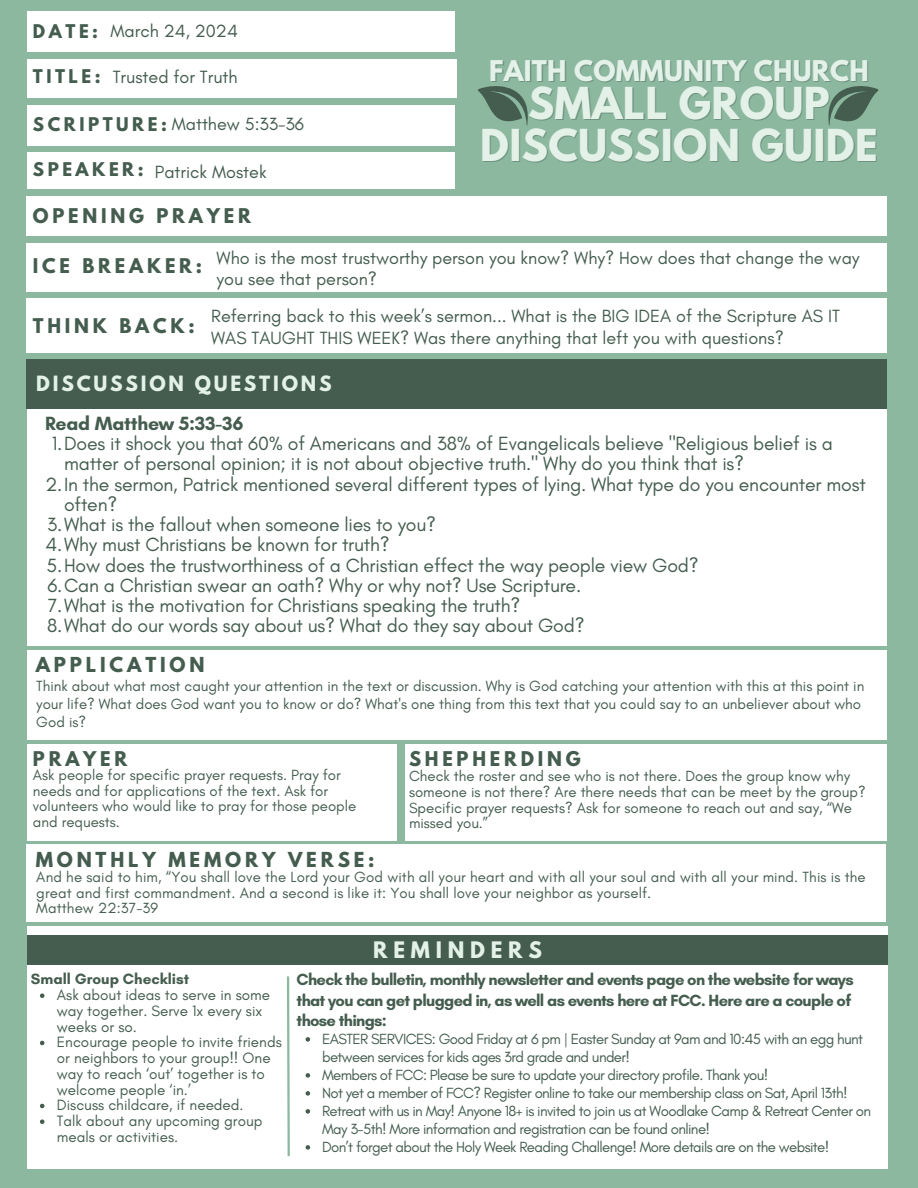
<style>
.page{position:relative;width:918px;height:1188px;background:#8cb89f}
.page>*{position:absolute;margin:0;border:0;box-sizing:border-box;transform-origin:0 0}
.t1{font:700 39px "League Spartan";letter-spacing:.01em;color:#e3f1e9}
.t2{font:700 25.35px "League Spartan";letter-spacing:.01em;color:#e3f1e9}
.t3{font:700 20.1px "League Spartan";letter-spacing:.285em;color:#e3f1e9}
.t4{font:19.5px/20.2px "Glacial Indifference";letter-spacing:-.01em;color:#445d4f}
.t5{font:700 19.5px "Glacial Indifference";letter-spacing:-.01em;color:#445d4f}
.t6{font:700 18.6px "League Spartan";letter-spacing:.15em;color:#e3f1e9}
.t7{font:700 18.3px "League Spartan";letter-spacing:.21em;color:#445d4f}
.t8{font:18px/21.3px "Glacial Indifference";color:#445d4f}
.t9{font:700 18px "League Spartan";letter-spacing:.21em;color:#445d4f}
.t10{font:700 16.8px "League Spartan";letter-spacing:.21em;color:#445d4f}
.t11{font:700 16.5px/20.2px "Glacial Indifference";letter-spacing:-.04em;color:#445d4f}
.t12{font:15.3px/15.8px "Glacial Indifference";color:#445d4f}
.t13{font:700 15.3px "Glacial Indifference";color:#445d4f}
.t14{font:15px/15.8px "Glacial Indifference";color:#445d4f}
.t15{font:15px/18px "Glacial Indifference";letter-spacing:-.04em;color:#445d4f}
</style>
<div class="page">
<div style="left:27px;top:243px;width:860px;height:48px;background:#fff"></div>
<div style="left:27px;top:360px;width:859px;height:285px;background:#fff"></div>
<div style="left:27px;top:360px;width:860px;height:49px;background:#445d4f"></div>
<div style="left:27px;top:299px;width:860px;height:54px;background:#fff"></div>
<div style="left:27px;top:650px;width:860px;height:90px;background:#fff"></div>
<div style="left:27px;top:744px;width:370px;height:96px;background:#fff"></div>
<div style="left:405px;top:744px;width:482px;height:96px;background:#fff"></div>
<div style="left:27px;top:926px;width:861px;height:243px;background:#fff"></div>
<div style="left:27px;top:935px;width:860px;height:30px;background:#445d4f"></div>
<div style="left:27px;top:11px;width:428px;height:41px;background:#fff"></div>
<div style="left:27px;top:59px;width:429px;height:39px;background:#fff"></div>
<div style="left:27px;top:105px;width:428px;height:40px;background:#fff"></div>
<div style="left:27px;top:153px;width:428px;height:36px;background:#fff"></div>
<div style="left:27px;top:196px;width:860px;height:40px;background:#fff"></div>
<svg style="left:40px;top:993px;width:4px;height:5px"></svg>
<svg style="left:40px;top:1041px;width:4px;height:4px"></svg>
<svg style="left:40px;top:1104px;width:4px;height:4px"></svg>
<svg style="left:40px;top:1119px;width:4px;height:5px"></svg>
<svg style="left:306px;top:1037px;width:4px;height:5px"></svg>
<svg style="left:306px;top:1073px;width:4px;height:5px"></svg>
<svg style="left:306px;top:1091px;width:4px;height:5px"></svg>
<svg style="left:306px;top:1109px;width:4px;height:5px"></svg>
<svg style="left:306px;top:1145px;width:4px;height:5px"></svg>
<svg style="left:828px;top:86px;width:50px;height:40px"></svg>
<svg style="left:478px;top:86px;width:50px;height:40px"></svg>
<svg style="left:287px;top:976px;width:3px;height:181px"></svg>
<div style="left:27px;top:845px;width:859px;height:77px;background:#fff"></div>
<p class="t8" style="left:110px;top:20px;width:129px">March 24, 2024</p>
<p class="t8" style="left:113px;top:66px;width:127px">Trusted for Truth</p>
<p class="t8" style="left:172px;top:113px;width:134px">Matthew 5:33-36</p>
<p class="t8" style="left:155px;top:161px;width:113px">Patrick Mostek</p>
<p class="t9" style="left:33px;top:207px;width:220px">OPENING PRAYER</p>
<h2 class="t10" style="left:33px;top:23px;width:67px">DATE:</h2>
<p class="t10" style="left:33px;top:68px;width:69px">TITLE:</p>
<p class="t10" style="left:33px;top:116px;width:135px">SCRIPTURE:</p>
<h2 class="t10" style="left:33px;top:161px;width:112px">SPEAKER:</h2>
<h6 class="t2" style="left:489px;top:58px;width:381px">FAITH COMMUNITY CHURCH</h6>
<p class="t1" style="left:528px;top:84px;width:303px">SMALL GROUP</p>
<p class="t1" style="left:480px;top:126px;width:399px">DISCUSSION GUIDE</p>
<p class="t9" style="left:33px;top:256px;width:171px">ICE BREAKER:</p>
<p class="t8" style="left:217px;top:247px;width:644px">Who is the most trustworthy person you know? Why? How does that change the way you see that person?</p>
<p class="t9" style="left:33px;top:317px;width:163px">THINK BACK:</p>
<h5 class="t8" style="left:211px;top:306px;width:630px">Referring back to this week’s sermon... What is the BIG IDEA of the Scripture AS IT<br>WAS TAUGHT THIS WEEK? Was there anything that left you with questions?</h5>
<h5 class="t6" style="left:36px;top:374px;width:297px">DISCUSSION QUESTIONS</h5>
<h5 class="t5" style="left:45px;top:411px;width:200px">Read Matthew 5:33-36</h5>
<p class="t4" style="left:64px;top:433px;width:770px;text-indent:-12px">1.Does it shock you that 60% of Americans and 38% of Evangelicals believe "Religious belief is a matter of personal opinion; it is not about objective truth." Why do you think that is?</p>
<h5 class="t4" style="left:64px;top:474px;width:803px;text-indent:-19px">2.In the sermon, Patrick mentioned several different types of lying. What type do you encounter most often?</h5>
<p class="t4" style="left:47px;top:514px;width:390px">3.What is the fallout when someone lies to you?</p>
<h5 class="t4" style="left:46px;top:534px;width:346px">4.Why must Christians be known for truth?</h5>
<h1 class="t4" style="left:47px;top:555px;width:654px">5.How does the trustworthiness of a Christian effect the way people view God?</h1>
<p class="t4" style="left:47px;top:575px;width:535px">6.Can a Christian swear an oath? Why or why not? Use Scripture.</p>
<p class="t4" style="left:48px;top:595px;width:474px">7.What is the motivation for Christians speaking the truth?</p>
<h5 class="t4" style="left:47px;top:615px;width:539px">8.What do our words say about us? What do they say about God?</h5>
<p class="t7" style="left:36px;top:655px;width:170px">APPLICATION</p>
<h5 class="t14" style="left:36px;top:677px;width:830px;line-height:18px">Think about what most caught your attention in the text or discussion. Why is God catching your attention with this at this point in your life? What does God want you to know or do? What's one thing from this text that you could say to an unbeliever about who<br>God is?</h5>
<h2 class="t9" style="left:33px;top:750px;width:96px">PRAYER</h2>
<h3 class="t14" style="left:33px;top:767px;width:325px">Ask people for specific prayer requests. Pray for needs and for applications of the text. Ask for volunteers who would like to pray for those people and requests.</h3>
<p class="t9" style="left:409px;top:750px;width:173px">SHEPHERDING</p>
<p class="t14" style="left:409px;top:768px;width:458px">Check the roster and see who is not there. Does the group know why someone is not there? Are there needs that can be meet by the group?<br>Specific prayer requests? Ask for someone to reach out and say, “We missed you.”</p>
<p class="t7" style="left:36px;top:850px;width:340px">MONTHLY MEMORY VERSE:</p>
<p class="t14" style="left:36px;top:869px;width:831px">And he said to him, “You shall love the Lord your God with all your heart and with all your soul and with all your mind. This is the great and first commandment. And a second is like it: You shall love your neighbor as yourself.</p>
<p class="t14" style="left:36px;top:900px;width:123px">Matthew 22:37-39</p>
<p class="t13" style="left:31px;top:970px;width:160px">Small Group Checklist</p>
<p class="t12" style="left:57px;top:987px;width:215px">Ask about ideas to serve in some way together. Serve 1x every six weeks or so.</p>
<p class="t12" style="left:57px;top:1034px;width:226px">Encourage people to invite friends or neighbors to your group!! One way to reach ‘out’ together is to welcome people ‘in.’</p>
<p class="t12" style="left:57px;top:1097px;width:188px">Discuss childcare, if needed.</p>
<p class="t12" style="left:57px;top:1113px;width:207px">Talk about any upcoming group meals or activities.</p>
<p class="t3" style="left:373px;top:940px;width:170px">REMINDERS</p>
<h2 class="t11" style="left:297px;top:969px;width:559px">Check the bulletin, monthly newsletter and events page on the website for ways that you can get plugged in, as well as events here at FCC. Here are a couple of those things:</h2>
<p class="t15" style="left:322px;top:1030px;width:543px">EASTER SERVICES: Good Friday at 6 pm | Easter Sunday at 9am and 10:45 with an egg hunt between services for kids ages 3rd grade and under!</p>
<h5 class="t15" style="left:322px;top:1066px;width:448px">Members of FCC: Please be sure to update your directory profile. Thank you!</h5>
<p class="t15" style="left:322px;top:1084px;width:527px">Not yet a member of FCC? Register online to take our membership class on Sat, April 13th!</p>
<h5 class="t15" style="left:322px;top:1102px;width:551px">Retreat with us in May! Anyone 18+ is invited to join us at Woodlake Camp &amp; Retreat Center on<br>May 3-5th! More information and registration can be found online!</h5>
<p class="t15" style="left:322px;top:1138px;width:509px">Don’t forget about the Holy Week Reading Challenge! More details are on the website!</p>
</div>
